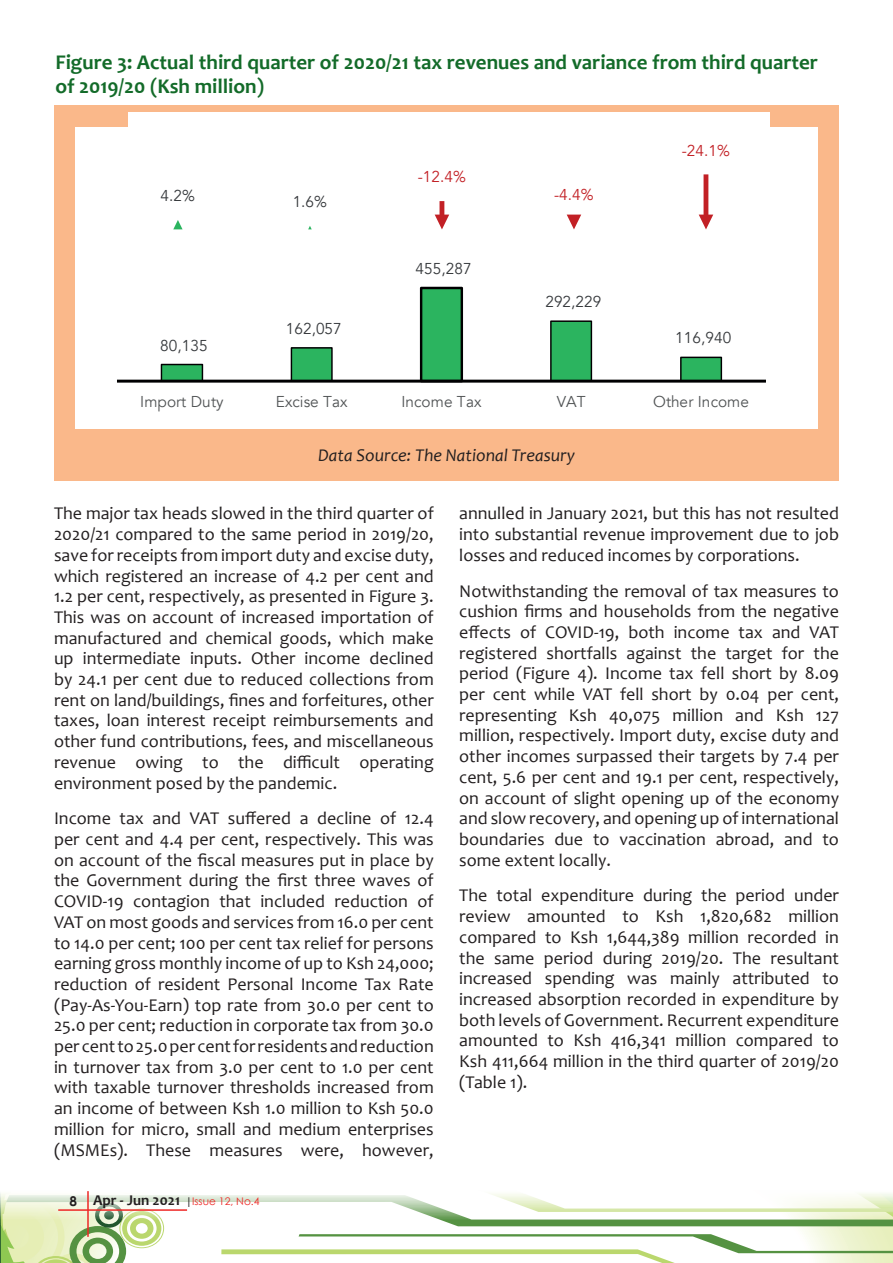
<style>
.page{position:relative;width:893px;height:1263px;background:#fff}
.page>*{position:absolute;margin:0;border:0;box-sizing:border-box;transform-origin:0 0}
.t1{font:700 21px/24.2px "Candara";color:#136b29}
.t2{font:18px/20.7px "Candara";color:#231f20;text-align:justify}
.t3{font:italic 18px "Candara";color:#231f20}
.t4{font:15.75px "Avenir";letter-spacing:.005em;color:#36393c}
.t5{font:15.75px "Avenir";letter-spacing:.005em;color:#515455}
.t6{font:15.75px "Avenir";color:#c22025}
.t7{font:10.5px "Century Gothic";color:#ee2826}
.s1{font-weight:700;font-size:13.5px;color:#231f20}
.s2{font-family:"Candara";font-weight:700;font-size:15px;color:#231f20}
.s3{font-weight:700;color:#231f20}
</style>
<div class="page">
<svg style="left:2px;top:1193px;width:891px;height:70px"></svg>
<hr style="left:87px;top:1191px;width:2px;height:46px;background:#ee2826">
<hr style="left:58px;top:1209px;width:129px;height:2px;background:#ee2826">
<div style="left:54px;top:105px;width:785px;height:376px;background:#fab88a"></div>
<div style="left:75px;top:128px;width:743px;height:301px;background:#fff"></div>
<div style="left:421px;top:288px;width:41px;height:93px;background:#2bb45f"></div>
<div style="left:420px;top:287px;width:43px;height:95px;border:2px solid #000001"></div>
<svg style="left:160px;top:320px;width:563px;height:60px"></svg>
<hr style="left:117px;top:380px;width:649px;height:3px;background:#000001">
<div style="left:128px;top:112px;width:642px;height:125px;background:#fff"></div>
<svg style="left:173px;top:220px;width:10px;height:9px"></svg>
<svg style="left:435px;top:201px;width:14px;height:28px"></svg>
<svg style="left:567px;top:215px;width:14px;height:14px"></svg>
<svg style="left:699px;top:174px;width:14px;height:55px"></svg>
<p class="t1" style="left:55px;top:50px;width:764px">Figure 3: Actual third quarter of 2020/21 tax revenues and variance from third quarter of 2019/20 (Ksh million)</p>
<p class="t4" style="left:161px;top:186px;width:36px">4.2%</p>
<p class="t4" style="left:160px;top:336px;width:49px">80,135</p>
<p class="t4" style="left:293px;top:192px;width:36px">1.6%</p>
<p class="t4" style="left:286px;top:319px;width:58px">162,057</p>
<p class="t6" style="left:418px;top:167px;width:50px">-12.4%</p>
<p class="t4" style="left:416px;top:259px;width:58px">455,287</p>
<p class="t6" style="left:554px;top:186px;width:41px">-4.4%</p>
<p class="t4" style="left:545px;top:293px;width:58px">292,229</p>
<p class="t6" style="left:682px;top:141px;width:50px">-24.1%</p>
<p class="t4" style="left:675px;top:328px;width:58px">116,940</p>
<p class="t5" style="left:140px;top:393px;width:85px">Import Duty</p>
<p class="t5" style="left:276px;top:393px;width:73px">Excise Tax</p>
<p class="t5" style="left:401px;top:393px;width:82px">Income Tax</p>
<p class="t5" style="left:557px;top:393px;width:30px">VAT</p>
<p class="t5" style="left:653px;top:393px;width:98px">Other Income</p>
<p class="t3" style="left:318px;top:444px;width:258px">Data Source: The National Treasury</p>
<p class="t2" style="left:54px;top:503px;width:381px">The major tax heads slowed in the third quarter of 2020/21 compared to the same period in 2019/20, save for receipts from import duty and excise duty, which registered an increase of 4.2 per cent and 1.2 per cent, respectively, as presented in Figure 3.<br>This was on account of increased importation of manufactured and chemical goods, which make up intermediate inputs. Other income declined by 24.1 per cent due to reduced collections from rent on land/buildings, fines and forfeitures, other taxes, loan interest receipt reimbursements and other fund contributions, fees, and miscellaneous revenue owing to the difficult operating environment posed by the pandemic.</p>
<p class="t2" style="left:54px;top:808px;width:381px">Income tax and VAT suffered a decline of 12.4 per cent and 4.4 per cent, respectively. This was on account of the fiscal measures put in place by the Government during the first three waves of COVID-19 contagion that included reduction of VAT on most goods and services from 16.0 per cent to 14.0 per cent; 100 per cent tax relief for persons earning gross monthly income of up to Ksh 24,000; reduction of resident Personal Income Tax Rate (Pay-As-You-Earn) top rate from 30.0 per cent to 25.0 per cent; reduction in corporate tax from 30.0 per cent to 25.0 per cent for residents and reduction in turnover tax from 3.0 per cent to 1.0 per cent with taxable turnover thresholds increased from an income of between Ksh 1.0 million to Ksh 50.0 million for micro, small and medium enterprises (MSMEs). These measures were, however,</p>
<p class="t7" style="left:69px;top:1193px;width:192px"><span class="s1">8</span> <span class="s2">Apr - Jun 2021</span> <span class="s3">|</span>Issue 12, No.4</p>
<p class="t2" style="left:459px;top:503px;width:381px">annulled in January 2021, but this has not resulted into substantial revenue improvement due to job losses and reduced incomes by corporations.</p>
<p class="t2" style="left:459px;top:580px;width:381px">Notwithstanding the removal of tax measures to cushion firms and households from the negative effects of COVID-19, both income tax and VAT registered shortfalls against the target for the period (Figure 4). Income tax fell short by 8.09 per cent while VAT fell short by 0.04 per cent, representing Ksh 40,075 million and Ksh 127 million, respectively. Import duty, excise duty and other incomes surpassed their targets by 7.4 per cent, 5.6 per cent and 19.1 per cent, respectively, on account of slight opening up of the economy and slow recovery, and opening up of international boundaries due to vaccination abroad, and to some extent locally.</p>
<p class="t2" style="left:459px;top:885px;width:381px">The total expenditure during the period under review amounted to Ksh 1,820,682 million compared to Ksh 1,644,389 million recorded in the same period during 2019/20. The resultant increased spending was mainly attributed to increased absorption recorded in expenditure by both levels of Government. Recurrent expenditure amounted to Ksh 416,341 million compared to Ksh 411,664 million in the third quarter of 2019/20 (Table 1).</p>
</div>
